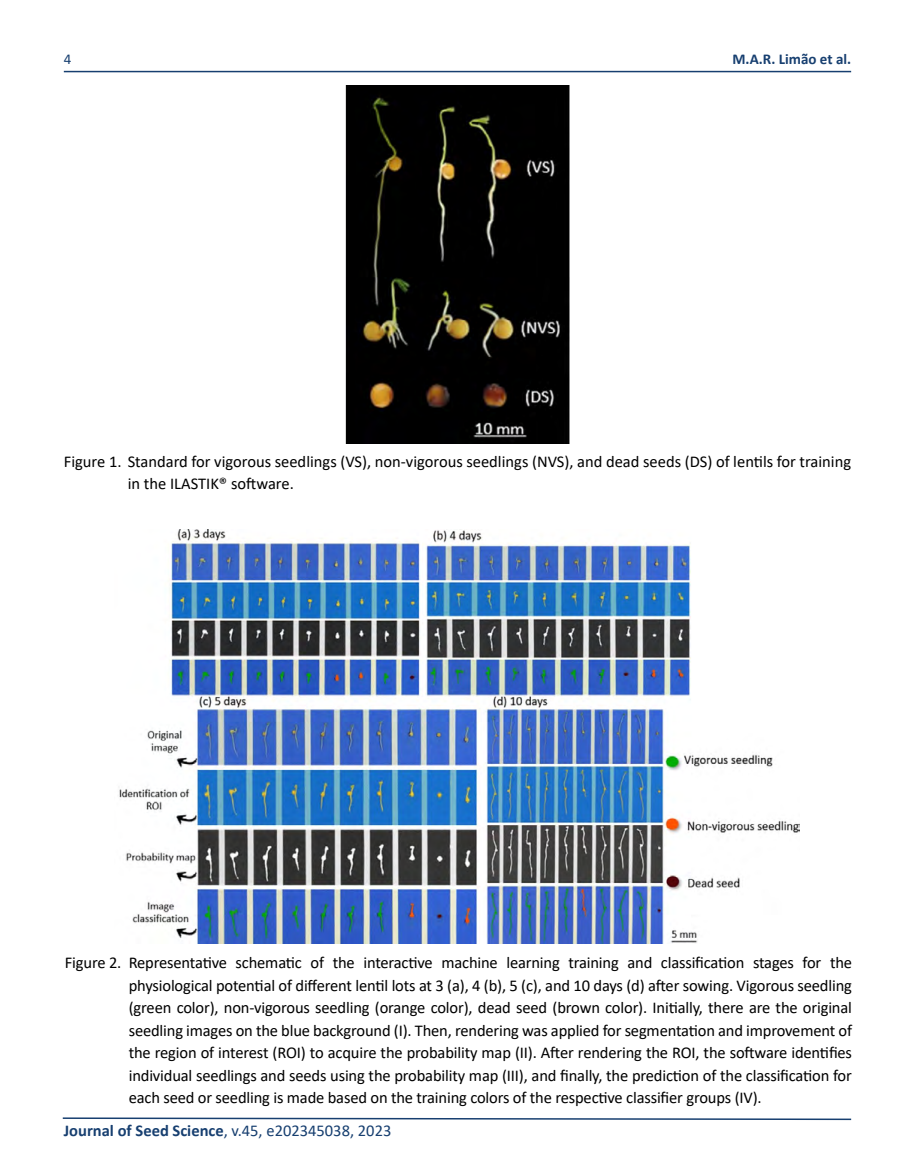
<style>
.page{position:relative;width:915px;height:1170px;background:#fff}
.page>*{position:absolute;margin:0;border:0;box-sizing:border-box;transform-origin:0 0}
.t1{font:16.5px/22.5px "Calibri";color:#000}
.t2{font:16.5px "Calibri";color:#173f70}
.t3{font:700 15px "Calibri";color:#173f70}
.t4{font:15px "Calibri";color:#173f70}
.s1{font-weight:700}
</style>
<div class="page">
<svg style="left:62px;top:1117px;width:790px;height:3px"></svg>
<hr style="left:64px;top:71px;width:786px;height:1px;background:#173f70">
<img style="left:345px;top:85px;width:224px;height:358px">
<img style="left:119px;top:529px;width:680px;height:414px">
<p class="t4" style="left:64px;top:48px;width:9px">4</p>
<p class="t3" style="left:732px;top:48px;width:120px">M.A.R. Limão et al.</p>
<p class="t1" style="left:128px;top:449px;width:724px;text-indent:-64px">Figure 1. Standard for vigorous seedlings (VS), non-vigorous seedlings (NVS), and dead seeds (DS) of lentils for training in the ILASTIK® software.</p>
<p class="t1" style="left:129px;top:951px;width:724px;text-align:justify;text-indent:-64px">Figure 2. Representative schematic of the interactive machine learning training and classification stages for the physiological potential of different lentil lots at 3 (a), 4 (b), 5 (c), and 10 days (d) after sowing. Vigorous seedling (green color), non-vigorous seedling (orange color), dead seed (brown color). Initially, there are the original seedling images on the blue background (I). Then, rendering was applied for segmentation and improvement of the region of interest (ROI) to acquire the probability map (II). After rendering the ROI, the software identifies individual seedlings and seeds using the probability map (III), and finally, the prediction of the classification for each seed or seedling is made based on the training colors of the respective classifier groups (IV).</p>
<p class="t2" style="left:64px;top:1118px;width:329px"><span class="s1">Journal of Seed Science</span>, v.45, e202345038, 2023</p>
</div>
